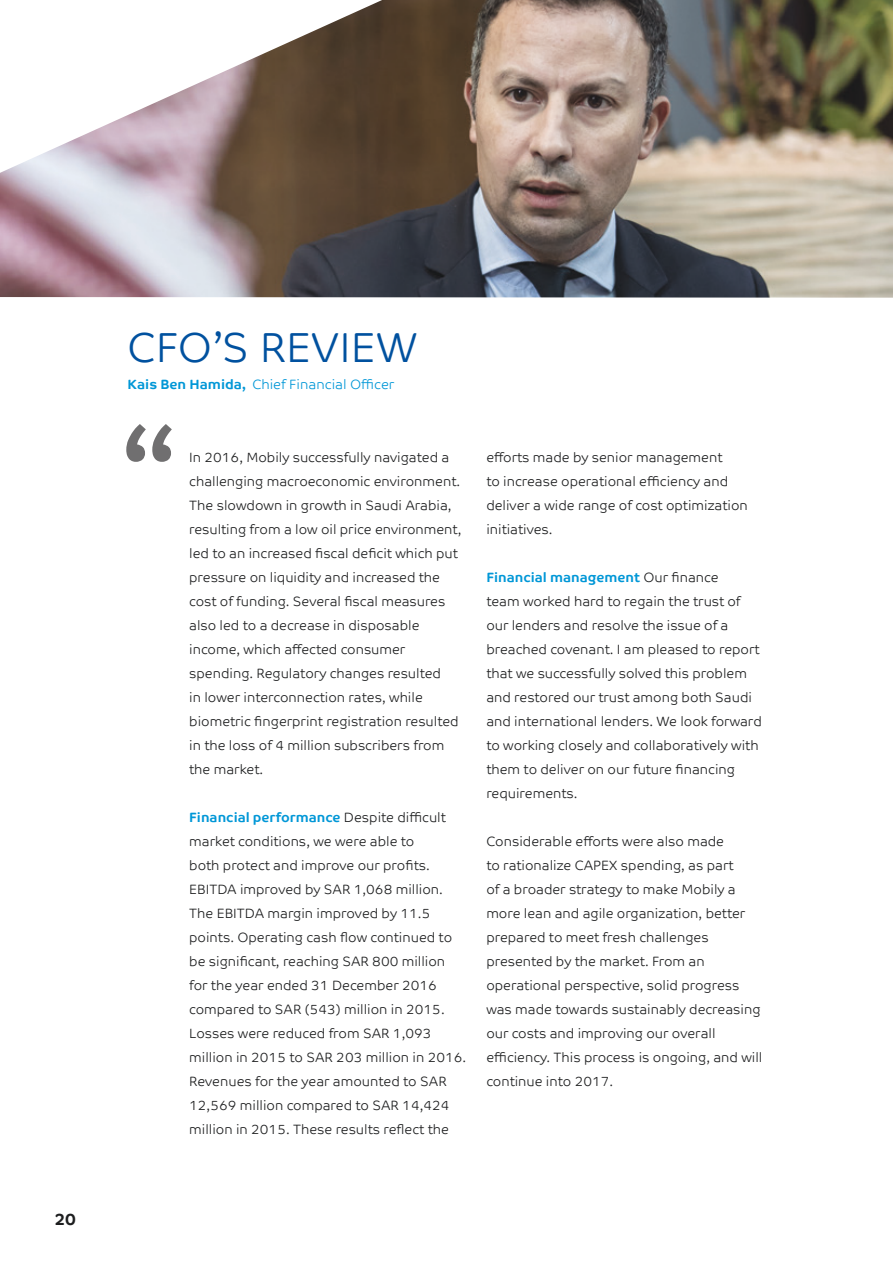
<style>
.page{position:relative;width:893px;height:1263px;background:#fff}
.page>*{position:absolute;margin:0;border:0;box-sizing:border-box;transform-origin:0 0}
.t1{font:700 99.15px "Co Text Trial";color:#706f70}
.t2{font:300 42px "Co Text Trial";color:#00519f}
.t3{font:700 16.5px "Co Text Trial";color:#1d1e1f}
.t4{font:300 13.5px/24px "Co Text Trial";color:#1d1e1f}
.t5{font:13.5px/24px "Co Text Trial Light 2";color:#1d1e1f}
.t6{font:13.5px "Co Text Trial Light 2";color:#0097d7}
.s1{font-family:"Co Text Trial";font-weight:700}
.s2{font-weight:700;color:#0097d7}
.s3{font-family:"Co Text Trial Light 2";font-weight:400}
</style>
<div class="page">
<img style="left:0;top:0;width:893px;height:298px">
<svg style="left:0;top:0;width:382px;height:173px"></svg>
<p class="t3" style="left:54px;top:1210px;width:23px">20</p>
<h2 class="t2" style="left:128px;top:323px;width:292px">CFO’S REVIEW</h2>
<p class="t6" style="left:128px;top:376px;width:268px"><span class="s1">Kais Ben Hamida,</span> Chief Financial Officer</p>
<h1 class="t1" style="left:122px;top:405px;width:55px">“</h1>
<p class="t4" style="left:189px;top:445px;width:274px">In 2016, Mobily successfully navigated a challenging macroeconomic environment.<br>The slowdown in growth in Saudi Arabia, resulting from a low oil price environment,</p>
<p class="t5" style="left:189px;top:541px;width:270px">led to an increased fiscal deficit which put</p>
<p class="t4" style="left:189px;top:565px;width:252px">pressure on liquidity and increased the</p>
<p class="t5" style="left:189px;top:589px;width:258px">cost of funding. Several fiscal measures</p>
<p class="t4" style="left:189px;top:613px;width:232px">also led to a decrease in disposable</p>
<p class="t5" style="left:189px;top:637px;width:218px">income, which affected consumer</p>
<p class="t4" style="left:189px;top:661px;width:253px">spending. Regulatory changes resulted in lower interconnection rates, while</p>
<p class="t5" style="left:189px;top:709px;width:271px">biometric fingerprint registration resulted</p>
<p class="t4" style="left:189px;top:733px;width:257px">in the loss of 4 million subscribers from the market.</p>
<p class="t4" style="left:189px;top:805px;width:258px"><span class="s2">Financial performance</span> <span class="s3">Despite difficult </span>market conditions, we were able to</p>
<p class="t5" style="left:189px;top:853px;width:242px">both protect and improve our profits.</p>
<p class="t4" style="left:189px;top:877px;width:255px">EBITDA improved by SAR 1,068 million.<br>The EBITDA margin improved by 11.5</p>
<p class="t5" style="left:189px;top:925px;width:264px">points. Operating cash flow continued to be significant, reaching SAR 800 million</p>
<p class="t4" style="left:189px;top:973px;width:279px">for the year ended 31 December 2016 compared to SAR (543) million in 2015.<br>Losses were reduced from SAR 1,093 million in 2015 to SAR 203 million in 2016.<br>Revenues for the year amounted to SAR 12,569 million compared to SAR 14,424</p>
<p class="t5" style="left:189px;top:1117px;width:261px">million in 2015. These results reflect the</p>
<p class="t5" style="left:486px;top:445px;width:243px">efforts made by senior management to increase operational efficiency and</p>
<p class="t4" style="left:486px;top:493px;width:263px">deliver a wide range of cost optimization initiatives.</p>
<p class="t4" style="left:486px;top:565px;width:277px"><span class="s2">Financial management</span> <span class="s3">Our finance<br></span>team worked hard to regain the trust of our lenders and resolve the issue of a breached covenant. I am pleased to report that we successfully solved this problem and restored our trust among both Saudi and international lenders. We look forward to working closely and collaboratively with</p>
<p class="t5" style="left:486px;top:757px;width:250px">them to deliver on our future financing</p>
<p class="t4" style="left:486px;top:781px;width:93px">requirements.</p>
<p class="t5" style="left:486px;top:829px;width:239px">Considerable efforts were also made</p>
<p class="t4" style="left:486px;top:853px;width:276px">to rationalize CAPEX spending, as part<br>of a broader strategy to make Mobily a more lean and agile organization, better prepared to meet fresh challenges presented by the market. From an operational perspective, solid progress was made towards sustainably decreasing our costs and improving our overall</p>
<p class="t5" style="left:486px;top:1045px;width:278px">efficiency. This process is ongoing, and will</p>
<p class="t4" style="left:486px;top:1070px;width:128px">continue into 2017.</p>
</div>
